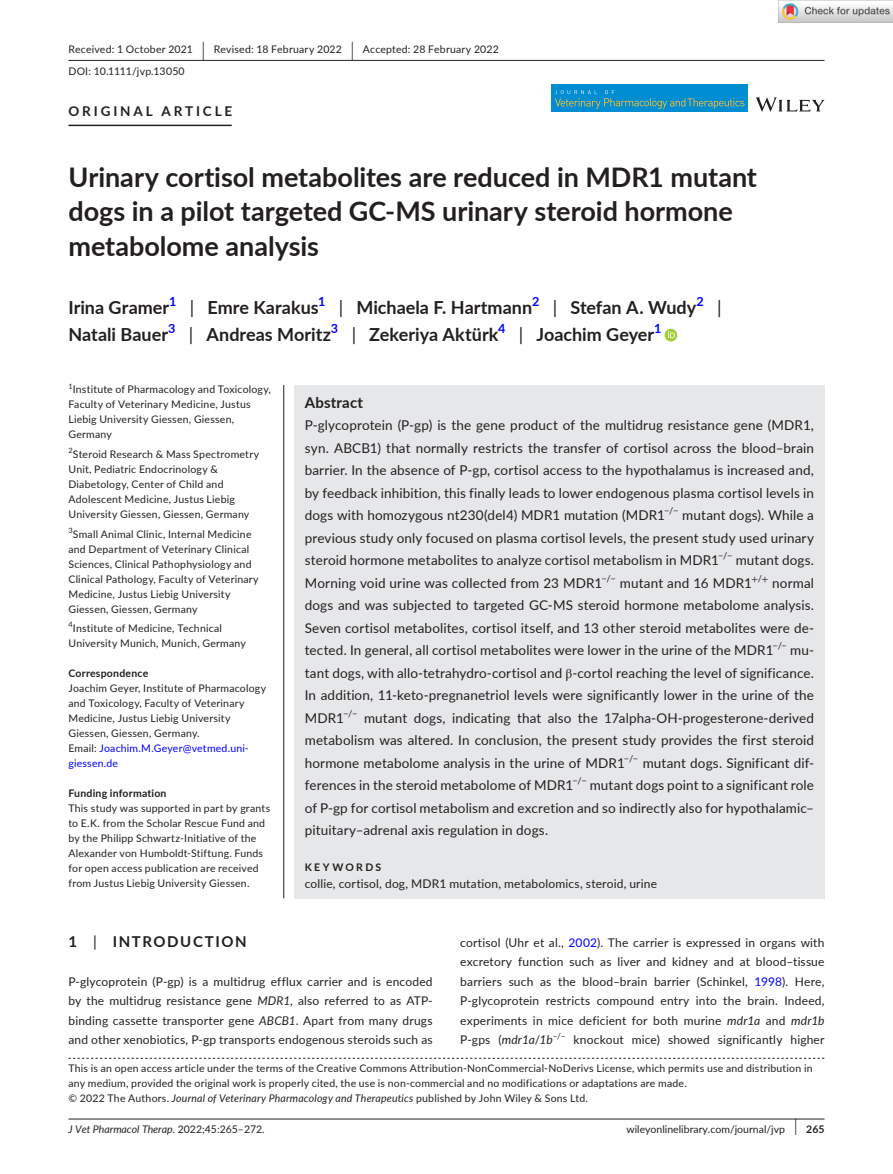
<style>
.page{position:relative;width:893px;height:1174px;background:#fff}
.page>*{position:absolute;margin:0;border:0;box-sizing:border-box;transform-origin:0 0}
.t1{font:700 27px/34.5px "Lato";color:#231f20}
.t2{font:700 18px "Lato";color:#231f20}
.t3{font:18px "Lato";color:#231f20}
.t4{font:700 15px "Lato";letter-spacing:.1em;color:#231f20}
.t5{font:700 15px "Lato";letter-spacing:.015em;color:#231f20}
.t6{font:13.5px/22.5px "Lato";letter-spacing:.01em;color:#231f20;text-align:justify}
.t7{font:700 13.5px "Lato";letter-spacing:.215em;color:#231f20}
.t8{font:700 12.6px "Lato";color:#00f}
.t9{font:12px/19.5px "Lato";letter-spacing:.015em;color:#231f20;text-align:justify}
.t10{font:10.5px/15px "Lato";letter-spacing:.02em;color:#231f20}
.t11{font:10.5px "Lato";color:#231f20}
.t12{font:italic 10.5px "Lato";color:#231f20}
.t13{font:700 10.5px "Lato";letter-spacing:.02em;color:#231f20}
.t14{font:700 10.5px "Lato";letter-spacing:.22em;color:#231f20}
.t15{font:9.45px "Lato";color:#231f20}
.t16{font:9.45px "STIX";color:#231f20}
.t17{font:7.35px "Lato";color:#231f20}
.s1{font-size:19.65px}
.s2{font-weight:400}
.s3{color:#00f}
.s4{font-family:"Lato"}
.s5{font-family:"STIX"}
.s6{font-style:italic}
.s7{font-style:normal}
.s8{font-size:17.4px}
.s9{font-weight:700}
</style>
<div class="page">
<hr style="left:68px;top:1118px;width:756px;height:1px;background:#231f20">
<svg style="left:756px;top:97px;width:68px;height:15px"></svg>
<div style="left:552px;top:84px;width:196px;height:28px;background:#008dd1"></div>
<svg style="left:555px;top:90px;width:189px;height:19px"></svg>
<hr style="left:68px;top:60px;width:756px;height:1px;background:#231f20">
<hr style="left:68px;top:125px;width:164px;height:1px;background:#231f20">
<div style="left:664px;top:329px;width:13px;height:12px;background:#a5cd39;border-radius:50%"></div>
<svg style="left:668px;top:331px;width:7px;height:7px"></svg>
<div style="left:294px;top:385px;width:530px;height:513px;background:#e6e7e9"></div>
<hr style="left:283px;top:385px;width:1px;height:513px;background:#231f20">
<svg style="left:68px;top:1057px;width:756px;height:1px"></svg>
<img style="left:779px;top:0;width:114px;height:23px">
<p class="t10" style="left:68px;top:38px;width:432px;line-height:21.8px">Received: 1 October 2021 <span class="s1">|</span> Revised: 18 February 2022 <span class="s1">|</span> Accepted: 28 February 2022<br>DOI: 10.1111/jvp.13050</p>
<p class="t7" style="left:68px;top:101px;width:165px">ORIGINAL ARTICLE</p>
<h1 class="t1" style="left:68px;top:159px;width:690px">Urinary cortisol metabolites are reduced in MDR1 mutant dogs in a pilot targeted GC-MS urinary steroid hormone metabolome analysis</h1>
<h2 class="t2" style="left:68px;top:295px;width:102px">Irina Gramer</h2>
<p class="t8" style="left:169px;top:292px;width:9px">1</p>
<h2 class="t2" style="left:190px;top:295px;width:130px"><span class="s2">|</span> Emre Karakus</h2>
<p class="t8" style="left:318px;top:292px;width:9px">1</p>
<h2 class="t2" style="left:339px;top:295px;width:195px"><span class="s2">|</span> Michaela F. Hartmann</h2>
<p class="t8" style="left:532px;top:292px;width:9px">2</p>
<h2 class="t2" style="left:553px;top:295px;width:145px"><span class="s2">|</span> Stefan A. Wudy</h2>
<p class="t8" style="left:696px;top:292px;width:9px">2</p>
<h2 class="t3" style="left:717px;top:295px;width:6px">|</h2>
<h2 class="t2" style="left:68px;top:322px;width:101px">Natali Bauer</h2>
<p class="t8" style="left:168px;top:319px;width:9px">3</p>
<h2 class="t2" style="left:189px;top:322px;width:144px"><span class="s2">|</span> Andreas Moritz</h2>
<p class="t8" style="left:331px;top:319px;width:9px">3</p>
<h2 class="t2" style="left:352px;top:322px;width:148px"><span class="s2">|</span> Zekeriya Aktürk</h2>
<p class="t8" style="left:498px;top:319px;width:9px">4</p>
<h2 class="t2" style="left:519px;top:322px;width:137px"><span class="s2">|</span> Joachim Geyer</h2>
<p class="t8" style="left:654px;top:319px;width:9px">1</p>
<p class="t17" style="left:68px;top:381px;width:6px">1</p>
<p class="t10" style="left:68px;top:382px;width:204px;text-indent:4px">Institute of Pharmacology and Toxicology,<br>Faculty of Veterinary Medicine, Justus<br>Liebig University Giessen, Giessen,<br>Germany</p>
<p class="t10" style="left:68px;top:446px;width:192px"><sup>2</sup>Steroid Research &amp; Mass Spectrometry Unit, Pediatric Endocrinology &amp; Diabetology, Center of Child and Adolescent Medicine, Justus Liebig University Giessen, Giessen, Germany</p>
<p class="t10" style="left:68px;top:526px;width:192px"><sup>3</sup>Small Animal Clinic, Internal Medicine and Department of Veterinary Clinical Sciences, Clinical Pathophysiology and Clinical Pathology, Faculty of Veterinary Medicine, Justus Liebig University Giessen, Giessen, Germany</p>
<p class="t10" style="left:68px;top:620px;width:179px"><sup>4</sup>Institute of Medicine, Technical<br>University Munich, Munich, Germany</p>
<p class="t13" style="left:68px;top:665px;width:81px">Correspondence</p>
<p class="t10" style="left:68px;top:680px;width:199px">Joachim Geyer, Institute of Pharmacology and Toxicology, Faculty of Veterinary<br>Medicine, Justus Liebig University<br>Giessen, Giessen, Germany.<br>Email: <span class="s3">Joachim.M.Geyer@vetmed.uni&shy;giessen.de</span></p>
<p class="t13" style="left:68px;top:785px;width:100px">Funding information</p>
<p class="t10" style="left:68px;top:800px;width:203px">This study was supported in part by grants to E.K. from the Scholar Rescue Fund and by the Philipp Schwartz-Initiative of the Alexander von Humboldt-Stiftung. Funds for open access publication are received from Justus Liebig University Giessen.</p>
<h3 class="t5" style="left:305px;top:391px;width:60px">Abstract</h3>
<p class="t6" style="left:305px;top:413px;width:511px">P-glycoprotein (P-gp) is the gene product of the multidrug resistance gene (MDR1, syn. ABCB1) that normally restricts the transfer of cortisol across the blood–brain barrier. In the absence of P-gp, cortisol access to the hypothalamus is increased and, by feedback inhibition, this finally leads to lower endogenous plasma cortisol levels in dogs with homozygous nt230(del4) MDR1 mutation (MDR1</p>
<p class="t15" style="left:664px;top:504px;width:16px">−/−</p>
<p class="t6" style="left:305px;top:503px;width:511px;text-indent:377px">mutant dogs). While a previous study only focused on plasma cortisol levels, the present study used urinary steroid hormone metabolites to analyze cortisol metabolism in MDR1</p>
<p class="t15" style="left:718px;top:549px;width:16px">−/−</p>
<p class="t6" style="left:736px;top:548px;width:80px">mutant dogs.</p>
<p class="t6" style="left:305px;top:571px;width:299px">Morning void urine was collected from 23 MDR1</p>
<p class="t15" style="left:601px;top:571px;width:16px">−/−</p>
<p class="t6" style="left:620px;top:571px;width:134px">mutant and 16 MDR1</p>
<p class="t16" style="left:752px;top:572px;width:18px">+<span class="s4">/</span>+</p>
<p class="t6" style="left:305px;top:571px;width:511px;text-indent:467px">normal dogs and was subjected to targeted GC-MS steroid hormone metabolome analysis.<br>Seven cortisol metabolites, cortisol itself, and 13 other steroid metabolites were de&shy;tected. In general, all cortisol metabolites were lower in the urine of the MDR1</p>
<p class="t15" style="left:773px;top:639px;width:16px">−/−</p>
<p class="t6" style="left:305px;top:638px;width:511px;text-indent:485px">mu&shy;tant dogs, with allo-tetrahydro-cortisol and <span class="s5">β</span>-cortol reaching the level of significance.<br>In addition, 11-keto-pregnanetriol levels were significantly lower in the urine of the MDR1</p>
<p class="t15" style="left:343px;top:706px;width:16px">−/−</p>
<p class="t6" style="left:305px;top:706px;width:511px;text-indent:59px">mutant dogs, indicating that also the 17alpha-OH-progesterone-derived metabolism was altered. In conclusion, the present study provides the first steroid hormone metabolome analysis in the urine of MDR1</p>
<p class="t15" style="left:624px;top:751px;width:16px">−/−</p>
<p class="t6" style="left:643px;top:751px;width:173px">mutant dogs. Significant dif-</p>
<p class="t6" style="left:305px;top:773px;width:270px">ferences in the steroid metabolome of MDR1</p>
<p class="t15" style="left:572px;top:774px;width:16px">−/−</p>
<p class="t6" style="left:305px;top:773px;width:511px;text-indent:285px">mutant dogs point to a significant role of P-gp for cortisol metabolism and excretion and so indirectly also for hypothalamic– pituitary–adrenal axis regulation in dogs.</p>
<p class="t14" style="left:305px;top:859px;width:78px">KEYWORDS</p>
<p class="t9" style="left:305px;top:873px;width:354px">collie, cortisol, dog, MDR1 mutation, metabolomics, steroid, urine</p>
<h3 class="t4" style="left:68px;top:930px;width:180px">1 <span class="s2">|</span> INTRODUCTION</h3>
<p class="t9" style="left:68px;top:971px;width:366px">P-glycoprotein (P-gp) is a multidrug efflux carrier and is encoded by the multidrug resistance gene <span class="s6">MDR1</span>, also referred to as ATP&shy;binding cassette transporter gene <span class="s6">ABCB1</span>. Apart from many drugs and other xenobiotics, P-gp transports endogenous steroids such as</p>
<p class="t9" style="left:460px;top:932px;width:366px">cortisol (Uhr et al., <span class="s3">2002</span>). The carrier is expressed in organs with excretory function such as liver and kidney and at blood–tissue barriers such as the blood–brain barrier (Schinkel, <span class="s3">1998</span>). Here, P-glycoprotein restricts compound entry into the brain. Indeed, experiments in mice deficient for both murine <span class="s6">mdr1a</span> and <span class="s6">mdr1b </span>P-gps (<span class="s6">mdr1a</span>/<span class="s6">1b</span><sup>−/−</sup> knockout mice) showed significantly higher</p>
<p class="t10" style="left:68px;top:1060px;width:746px">This is an open access article under the terms of the Creative Commons Attribution-NonCommercial-NoDerivs License, which permits use and distribution in any medium, provided the original work is properly cited, the use is non-commercial and no modifications or adaptations are made.<br>© 2022 The Authors. <span class="s6">Journal of Veterinary Pharmacology and Therapeutics</span> published by John Wiley &amp; Sons Ltd.</p>
<p class="t12" style="left:68px;top:1121px;width:198px">J Vet Pharmacol Therap. <span class="s7">2022;45:265–272.</span></p>
<p class="t11" style="left:626px;top:1121px;width:200px">wileyonlinelibrary.com/journal/jvp <span class="s8">|</span> <span class="s9">265</span></p>
</div>
